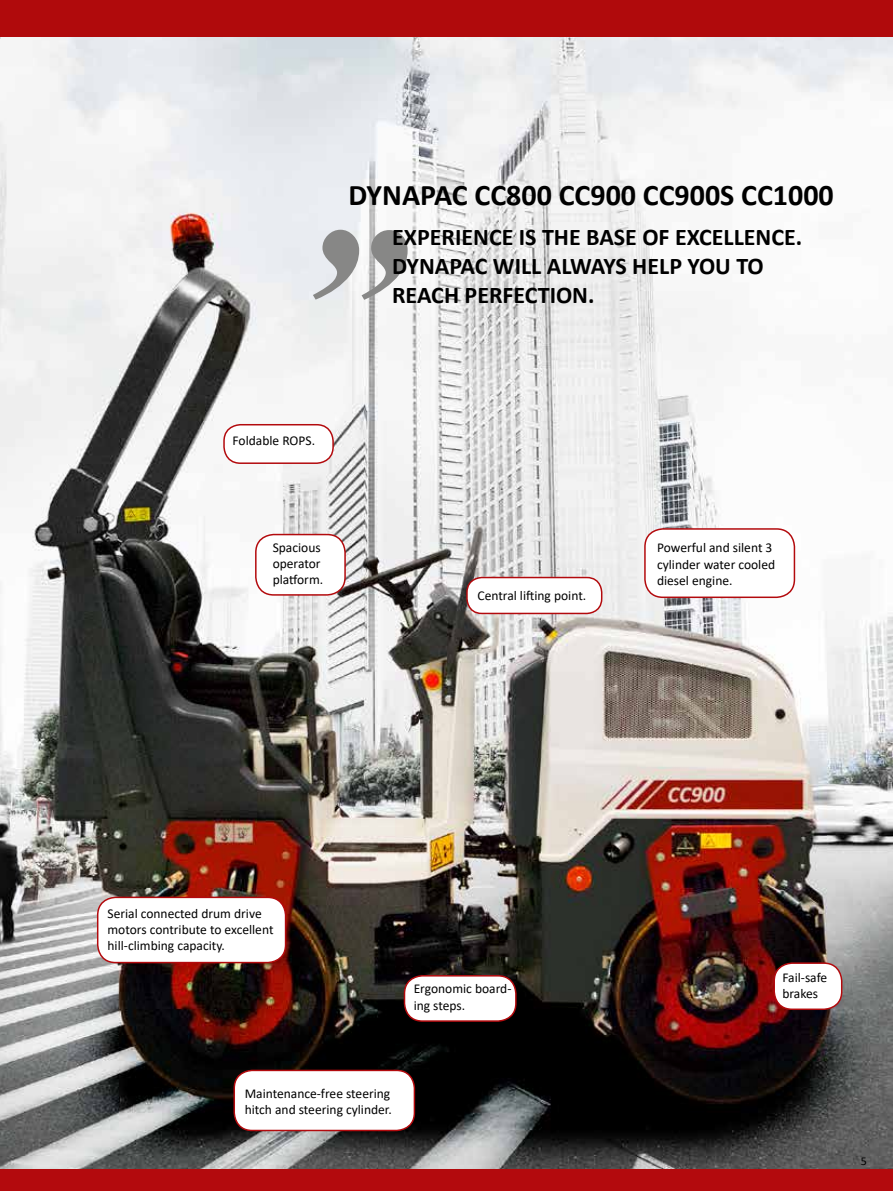
<style>
.page{position:relative;width:893px;height:1191px;background:#fff}
.page>*{position:absolute;margin:0;border:0;box-sizing:border-box;transform-origin:0 0}
.t1{font:italic 700 225px "Times New Roman";color:#878786}
.t2{font:700 30px "Calibri";color:#000}
.t3{font:700 24px/28.8px "Calibri";color:#000}
.t4{font:13.5px/16.2px "Calibri";color:#000}
.t5{font:12px "Calibri";color:#000}
</style>
<div class="page">
<img style="left:0;top:36px;width:893px;height:1133px">
<div style="left:0;top:1169px;width:893px;height:22px;background:#b30a0d"></div>
<div style="left:234px;top:1070px;width:180px;height:60px;background:#fff;border-radius:18px"></div>
<div style="left:233px;top:1069px;width:182px;height:62px;border:2px solid #b30a0d;border-radius:18px"></div>
<div style="left:467px;top:577px;width:135px;height:36px;background:#fff;border-radius:15px"></div>
<div style="left:466px;top:577px;width:136px;height:37px;border:2px solid #b30a0d;border-radius:15px"></div>
<div style="left:645px;top:529px;width:149px;height:68px;background:#fff;border-radius:18px"></div>
<div style="left:644px;top:528px;width:151px;height:70px;border:2px solid #b30a0d;border-radius:18px"></div>
<div style="left:224px;top:425px;width:109px;height:38px;background:#fff;border-radius:16px"></div>
<div style="left:223px;top:424px;width:111px;height:40px;border:2px solid #b30a0d;border-radius:16px"></div>
<div style="left:404px;top:975px;width:112px;height:46px;background:#fff;border-radius:18px"></div>
<div style="left:404px;top:975px;width:113px;height:46px;border:2px solid #b30a0d;border-radius:18px"></div>
<div style="left:256px;top:534px;width:89px;height:61px;background:#fff;border-radius:18px"></div>
<div style="left:255px;top:534px;width:91px;height:61px;border:2px solid #b30a0d;border-radius:18px"></div>
<div style="left:98px;top:897px;width:188px;height:65px;background:#fff;border-radius:18px"></div>
<div style="left:97px;top:896px;width:189px;height:67px;border:2px solid #b30a0d;border-radius:18px"></div>
<div style="left:774px;top:963px;width:68px;height:46px;background:#fff;border-radius:18px"></div>
<div style="left:773px;top:962px;width:69px;height:48px;border:2px solid #b30a0d;border-radius:18px"></div>
<svg style="left:0;top:0;width:1px;height:105px"></svg>
<div style="left:1px;top:0;width:892px;height:36px;background:#b00a0c"></div>
<h2 class="t2" style="left:348px;top:173px;width:487px">DYNAPAC CC800 CC900 CC900S CC1000</h2>
<h3 class="t3" style="left:392px;top:222px;width:412px">EXPERIENCE IS THE BASE OF EXCELLENCE.<br>DYNAPAC WILL ALWAYS HELP YOU TO<br>REACH PERFECTION.</h3>
<h1 class="t1" style="left:286px;top:150px;width:114px">”</h1>
<p class="t4" style="left:233px;top:432px;width:84px">Foldable ROPS.</p>
<p class="t4" style="left:273px;top:539px;width:52px">Spacious operator platform.</p>
<p class="t4" style="left:477px;top:587px;width:110px">Central lifting point.</p>
<p class="t4" style="left:657px;top:539px;width:120px">Powerful and silent 3 cylinder water cooled diesel engine.</p>
<p class="t4" style="left:108px;top:904px;width:168px">Serial connected drum drive motors contribute to excellent hill-climbing capacity.</p>
<p class="t4" style="left:414px;top:980px;width:99px">Ergonomic board&shy;ing steps.</p>
<p class="t4" style="left:245px;top:1085px;width:149px">Maintenance-free steering hitch and steering cylinder.</p>
<p class="t4" style="left:782px;top:969px;width:46px">Fail-safe brakes</p>
<p class="t5" style="left:861px;top:1153px;width:8px">5</p>
</div>
